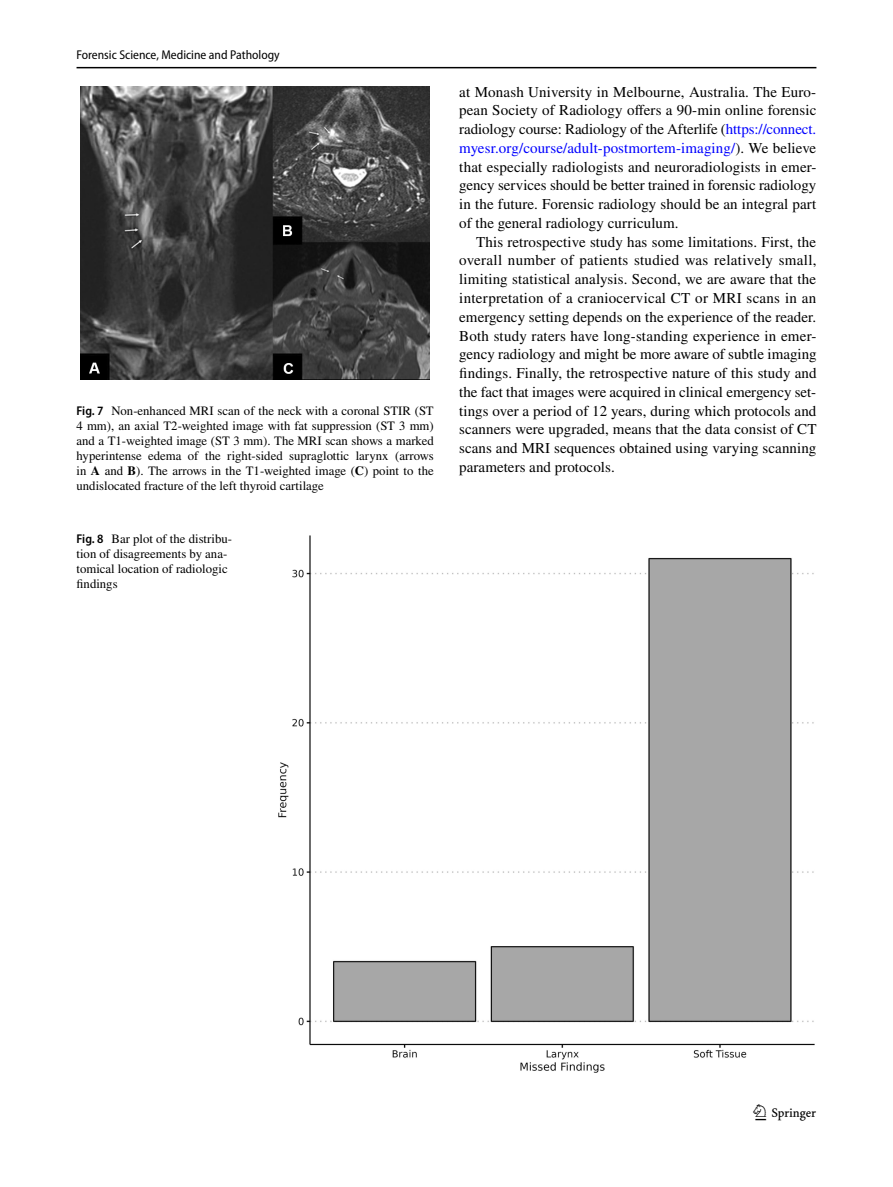
<style>
.page{position:relative;width:893px;height:1187px;background:#fff}
.page>*{position:absolute;margin:0;border:0;box-sizing:border-box;transform-origin:0 0}
.t1{font:22.5px "Springnew Regular 3";color:#000}
.t2{font:15px/18.8px "STIX";letter-spacing:.005em;color:#000;text-align:justify}
.t3{font:12.75px/15px "STIX";color:#000;text-align:justify}
.t4{font:semi-condensed 12.75px "Myriad Pro";color:#000}
.s1{font-family:"Myriad Pro";font-weight:600;font-stretch:semi-condensed}
.s2{font-weight:700}
.s3{color:#00f}
</style>
<div class="page">
<hr style="left:77px;top:67px;width:739px;height:1px;background:#000">
<div style="left:77px;top:87px;width:357px;height:292px;background:linear-gradient(to bottom,#fff,#fff)"></div>
<img style="left:81px;top:87px;width:349px;height:292px">
<img style="left:278px;top:535px;width:537px;height:538px">
<p class="t4" style="left:77px;top:48px;width:205px">Forensic Science, Medicine and Pathology</p>
<p class="t3" style="left:77px;top:403px;width:359px"><span class="s1">Fig. 7</span> Non-enhanced MRI scan of the neck with a coronal STIR (ST 4 mm), an axial T2-weighted image with fat suppression (ST 3 mm) and a T1-weighted image (ST 3 mm). The MRI scan shows a marked hyperintense edema of the right-sided supraglottic larynx (arrows in <span class="s2">A</span> and <span class="s2">B</span>). The arrows in the T1-weighted image (<span class="s2">C</span>) point to the undislocated fracture of the left thyroid cartilage</p>
<p class="t3" style="left:77px;top:532px;width:157px;text-align:left"><span class="s1">Fig. 8</span> Bar plot of the distribu&shy;tion of disagreements by ana&shy;tomical location of radiologic findings</p>
<p class="t2" style="left:459px;top:83px;width:359px">at Monash University in Melbourne, Australia. The Euro&shy;pean Society of Radiology offers a 90-min online forensic radiology course: Radiology of the Afterlife (<span class="s3">https://connect. myesr.org/course/adult-postmortem-imaging/</span>). We believe that especially radiologists and neuroradiologists in emer&shy;gency services should be better trained in forensic radiology in the future. Forensic radiology should be an integral part of the general radiology curriculum.</p>
<p class="t2" style="left:459px;top:233px;width:359px;text-indent:17px">This retrospective study has some limitations. First, the overall number of patients studied was relatively small, limiting statistical analysis. Second, we are aware that the interpretation of a craniocervical CT or MRI scans in an emergency setting depends on the experience of the reader.<br>Both study raters have long-standing experience in emer&shy;gency radiology and might be more aware of subtle imaging findings. Finally, the retrospective nature of this study and the fact that images were acquired in clinical emergency set&shy;tings over a period of 12 years, during which protocols and scanners were upgraded, means that the data consist of CT scans and MRI sequences obtained using varying scanning parameters and protocols.</p>
<h1 class="t1" style="left:755px;top:1104px;width:62px">1 3</h1>
</div>
